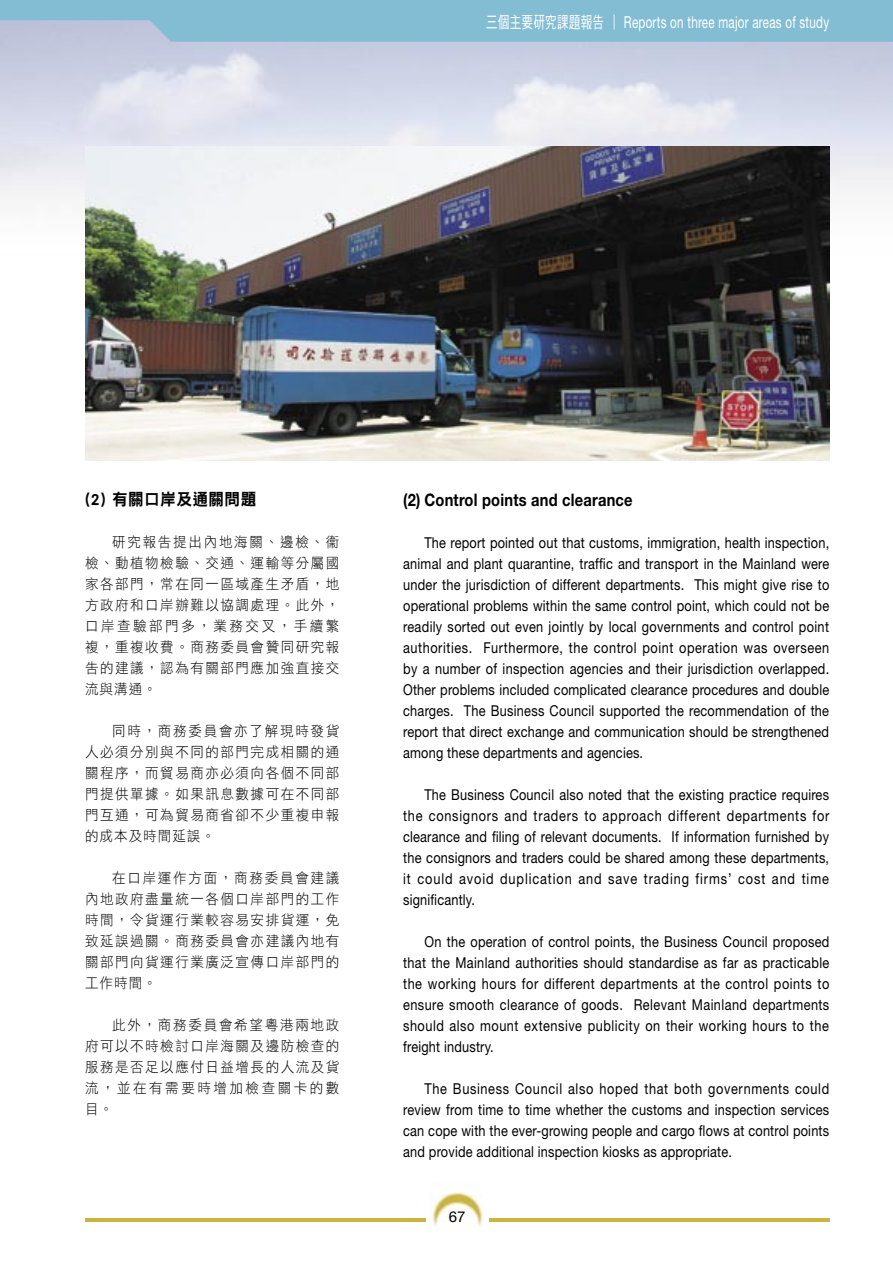
<style>
.page{position:relative;width:893px;height:1263px;background:#fff}
.page>*{position:absolute;margin:0;border:0;box-sizing:border-box;transform-origin:0 0}
.t1{font:700 17.25px "Helvetica Neue";letter-spacing:.015em;color:#000;scale:.85 1}
.t2{font:16.5px "Helvetica Neue";letter-spacing:.025em;color:#fff;scale:.7 1}
.t3{font:16.5px "DF Hei Std W9";letter-spacing:.025em;color:#000;scale:.95 1}
.t4{font:15px/21px "Helvetica Neue";letter-spacing:.015em;color:#000;text-align:justify;scale:.85 1}
.t5{font:15px "Helvetica Neue";letter-spacing:.015em;color:#000}
.t6{font:14.25px/21px "DF Hei Std W3";letter-spacing:.11em;color:#000;text-align:justify;scale:.95 1}
.s1{font-family:"DF Hei Std W5"}
</style>
<div class="page">
<img style="left:0;top:42px;width:893px;height:213px">
<svg style="left:0;top:0;width:893px;height:42px;background:#88bdd4"></svg>
<img style="left:85px;top:146px;width:744px;height:315px">
<img style="left:431px;top:1188px;width:53px;height:38px">
<hr style="left:85px;top:1219px;width:340px;height:3px;background:#ccb53f">
<hr style="left:489px;top:1219px;width:340px;height:3px;background:#ccb53f">
<p class="t2" style="left:486px;top:12px;width:492px"><span class="s1">三個主要研究課題報告 ︱</span> Reports on three major areas of study</p>
<p class="t3" style="left:85px;top:490px;width:182px">(2) 有關口岸及通關問題</p>
<p class="t6" style="left:85px;top:531px;width:269px;text-indent:27px">研究報告提出內地海關、邊檢、衞檢、動植物檢驗、交通、運輸等分屬國家各部門，常在同一區域產生矛盾，地方政府和口岸辦難以協調處理。此外，口岸查驗部門多，業務交叉，手續繁複，重複收費。商務委員會贊同研究報告的建議，認為有關部門應加強直接交流與溝通。</p>
<p class="t6" style="left:85px;top:720px;width:269px;text-indent:27px">同時，商務委員會亦了解現時發貨人必須分別與不同的部門完成相關的通關程序，而貿易商亦必須向各個不同部門提供單據。如果訊息數據可在不同部門互通，可為貿易商省卻不少重複申報的成本及時間延誤。</p>
<p class="t6" style="left:85px;top:867px;width:269px;text-indent:27px">在口岸運作方面，商務委員會建議內地政府盡量統一各個口岸部門的工作時間，令貨運行業較容易安排貨運，免致延誤過關。商務委員會亦建議內地有關部門向貨運行業廣泛宣傳口岸部門的工作時間。</p>
<p class="t6" style="left:85px;top:1014px;width:269px;text-indent:27px">此外，商務委員會希望粵港兩地政府可以不時檢討口岸海關及邊防檢查的服務是否足以應付日益增長的人流及貨流，並在有需要時增加檢查關卡的數目。</p>
<p class="t1" style="left:403px;top:490px;width:271px">(2) Control points and clearance</p>
<p class="t4" style="left:403px;top:532px;width:503px;text-indent:21px">The report pointed out that customs, immigration, health inspection, animal and plant quarantine, traffic and transport in the Mainland were under the jurisdiction of different departments. This might give rise to operational problems within the same control point, which could not be readily sorted out even jointly by local governments and control point authorities. Furthermore, the control point operation was overseen by a number of inspection agencies and their jurisdiction overlapped.<br>Other problems included complicated clearance procedures and double charges. The Business Council supported the recommendation of the report that direct exchange and communication should be strengthened among these departments and agencies.</p>
<p class="t4" style="left:403px;top:784px;width:503px;text-indent:21px">The Business Council also noted that the existing practice requires the consignors and traders to approach different departments for clearance and filing of relevant documents. If information furnished by the consignors and traders could be shared among these departments, it could avoid duplication and save trading firms’ cost and time significantly.</p>
<p class="t4" style="left:403px;top:931px;width:503px;text-indent:21px">On the operation of control points, the Business Council proposed that the Mainland authorities should standardise as far as practicable the working hours for different departments at the control points to ensure smooth clearance of goods. Relevant Mainland departments should also mount extensive publicity on their working hours to the freight industry.</p>
<p class="t4" style="left:403px;top:1078px;width:503px;text-indent:21px">The Business Council also hoped that both governments could review from time to time whether the customs and inspection services can cope with the ever-growing people and cargo flows at control points and provide additional inspection kiosks as appropriate.</p>
<p class="t5" style="left:449px;top:1208px;width:18px">67</p>
</div>
